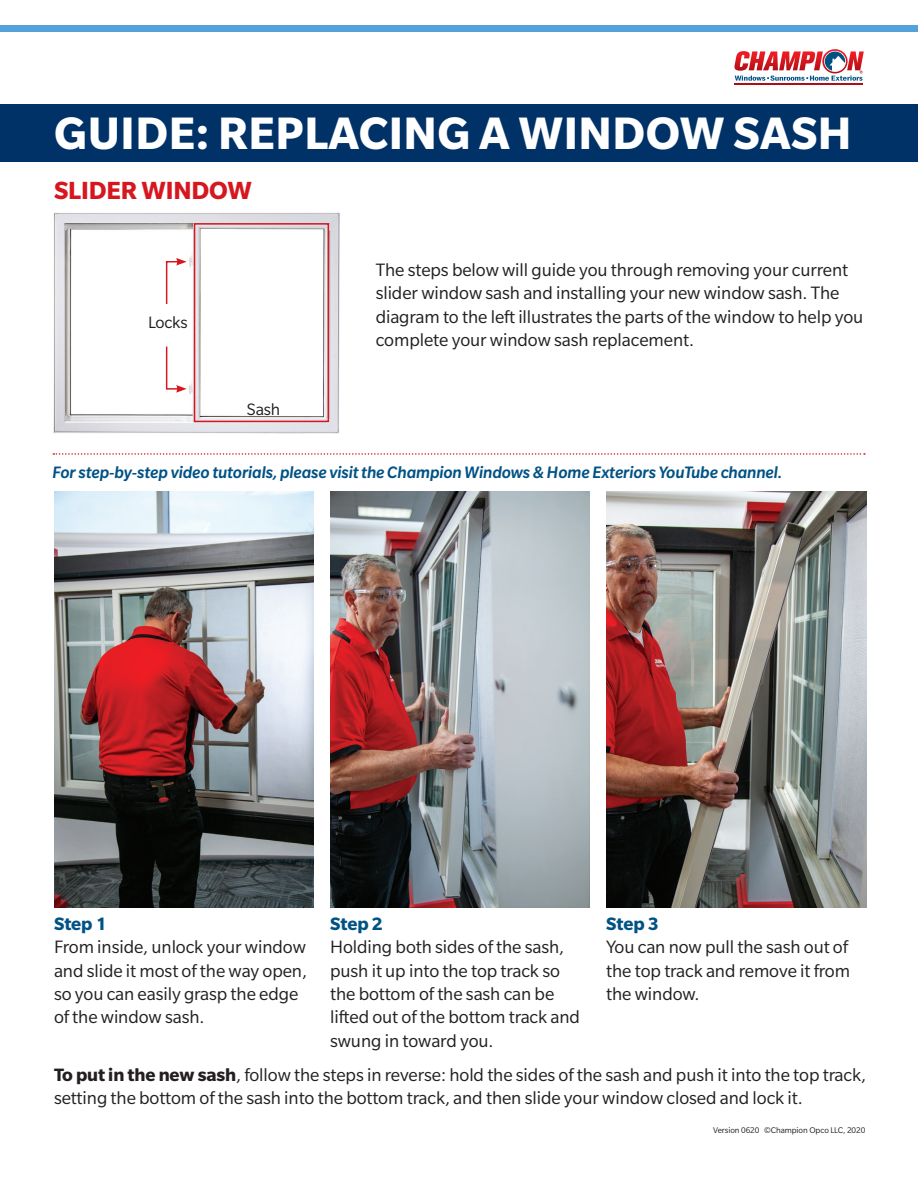
<style>
.page{position:relative;width:918px;height:1188px;background:#fff}
.page>*{position:absolute;margin:0;border:0;box-sizing:border-box;transform-origin:0 0}
.t1{font:700 49.5px "Slate Std";letter-spacing:.01em;color:#fff}
.BodyCopy_Sm{font:700 27px "Slate Std";letter-spacing:-.005em;color:#d7171f}
.BodyCopy_Sm-2{font:19.5px/23.4px "Slate Std";letter-spacing:-.005em;color:#231f20}
.Hed_Sm{font:italic 500 18px "Slate Std";letter-spacing:-.005em;color:#005285}
.BodyCopy_Sm-3{font:18px "Slate Std";letter-spacing:-.005em;color:#231f20}
.BodyCopy_Sm-4{font:9px "Slate Std";letter-spacing:-.005em;color:#231f20}
.s1{font-weight:700;color:#005285}
.s2{font-weight:700}
</style>
<div class="page">
<img style="left:53px;top:212px;width:287px;height:222px">
<div style="left:0;top:104px;width:918px;height:58px;background:#003268"></div>
<hr style="left:734px;top:84px;width:129px;height:1px;background:#b00d15">
<svg style="left:734px;top:49px;width:130px;height:32px"></svg>
<div style="left:0;top:25px;width:918px;height:7px;background:#53a3da"></div>
<svg style="left:53px;top:453px;width:812px;height:2px"></svg>
<img style="left:54px;top:492px;width:260px;height:416px">
<svg style="left:165px;top:258px;width:22px;height:48px"></svg>
<div style="left:194px;top:223px;width:135px;height:199px;border:1px solid #d7171f"></div>
<svg style="left:165px;top:345px;width:22px;height:48px"></svg>
<img style="left:330px;top:492px;width:260px;height:416px">
<img style="left:606px;top:492px;width:260px;height:416px">
<p class="t1" style="left:54px;top:105px;width:799px">GUIDE: REPLACING A WINDOW SASH</p>
<p class="BodyCopy_Sm" style="left:54px;top:175px;width:199px">SLIDER WINDOW</p>
<p class="BodyCopy_Sm-3" style="left:148px;top:313px;width:41px">Locks</p>
<p class="BodyCopy_Sm-3" style="left:247px;top:400px;width:35px">Sash</p>
<p class="BodyCopy_Sm-2" style="left:376px;top:258px;width:489px">The steps below will guide you through removing your current slider window sash and installing your new window sash. The diagram to the left illustrates the parts of the window to help you complete your window sash replacement.</p>
<p class="Hed_Sm" style="left:53px;top:463px;width:731px">For step-by-step video tutorials, please visit the Champion Windows &amp; Home Exteriors YouTube channel.</p>
<p class="BodyCopy_Sm-2" style="left:330px;top:912px;width:251px"><span class="s1">Step 2<br></span>Holding both sides of the sash, push it up into the top track so the bottom of the sash can be lifted out of the bottom track and swung in toward you.</p>
<p class="BodyCopy_Sm-2" style="left:606px;top:912px;width:245px"><span class="s1">Step 3<br></span>You can now pull the sash out of the top track and remove it from the window.</p>
<p class="BodyCopy_Sm-2" style="left:54px;top:1063px;width:814px"><span class="s2">To put in the new sash</span>, follow the steps in reverse: hold the sides of the sash and push it into the top track, setting the bottom of the sash into the bottom track, and then slide your window closed and lock it.</p>
<p class="BodyCopy_Sm-4" style="left:713px;top:1125px;width:154px">Version 0620 ©Champion Opco LLC, 2020</p>
<p class="BodyCopy_Sm-2" style="left:54px;top:912px;width:255px"><span class="s1">Step 1<br></span>From inside, unlock your window and slide it most of the way open, so you can easily grasp the edge of the window sash.</p>
</div>
